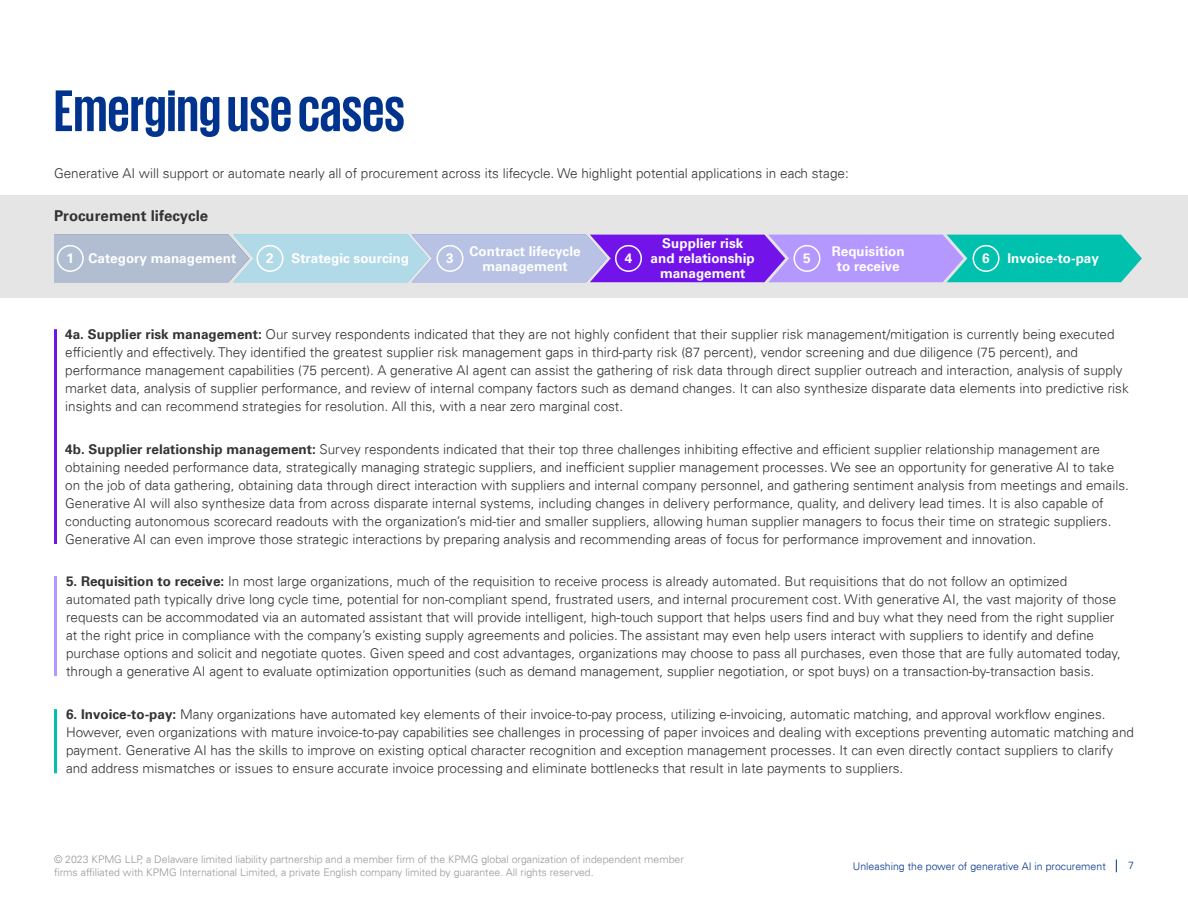
<style>
.page{position:relative;width:1188px;height:918px;background:#fff}
.page>*{position:absolute;margin:0;border:0;box-sizing:border-box;transform-origin:0 0}
.t1{font:700 60px "KPMG";color:#00338d}
.t2{font:700 15px "Univers";color:#333}
.t3{font:300 13.5px/18px "Univers 45";color:#333}
.t4{font:700 13.5px/15px "Univers";color:#fff;text-align:center}
.t5{font:300 10.5px/13.5px "Univers 45";color:#989898}
.t6{font:300 10.5px "Univers 45";color:#00338d}
.s1{font-family:"Univers";font-weight:700}
</style>
<div class="page">
<div style="left:0;top:195px;width:1188px;height:103px;background:#e5e5e5"></div>
<svg style="left:54px;top:235px;width:1088px;height:47px;background:#8da3de"></svg>
<div style="left:57px;top:245px;width:27px;height:27px;border:2px solid #fff;border-radius:50%"></div>
<div style="left:256px;top:245px;width:28px;height:27px;border:2px solid #fff;border-radius:50%"></div>
<div style="left:436px;top:245px;width:28px;height:27px;border:2px solid #fff;border-radius:50%"></div>
<div style="left:615px;top:245px;width:27px;height:27px;border:2px solid #fff;border-radius:50%"></div>
<div style="left:794px;top:245px;width:26px;height:27px;border:2px solid #fff;border-radius:50%"></div>
<div style="left:973px;top:245px;width:27px;height:27px;border:2px solid #fff;border-radius:50%"></div>
<svg style="left:1116px;top:860px;width:1px;height:12px"></svg>
<hr style="left:54px;top:576px;width:3px;height:100px;background:#b497ff">
<hr style="left:54px;top:709px;width:3px;height:64px;background:#00c0ae">
<hr style="left:54px;top:329px;width:3px;height:215px;background:#7213ea">
<h1 class="t1" style="left:54px;top:81px;width:352px">Emerging use cases</h1>
<p class="t3" style="left:54px;top:164px;width:796px">Generative AI will support or automate nearly all of procurement across its lifecycle. We highlight potential applications in each stage:</p>
<p class="t2" style="left:54px;top:207px;width:156px">Procurement lifecycle</p>
<p class="t4" style="left:470px;top:244px;width:113px">Contract lifecycle management</p>
<p class="t4" style="left:651px;top:237px;width:106px">Supplier risk and relationship management</p>
<p class="t4" style="left:832px;top:244px;width:74px">Requisition to receive</p>
<p class="t4" style="left:67px;top:252px;width:9px">1</p>
<p class="t4" style="left:266px;top:252px;width:9px">2</p>
<p class="t4" style="left:446px;top:252px;width:9px">3</p>
<p class="t4" style="left:625px;top:252px;width:9px">4</p>
<p class="t4" style="left:803px;top:252px;width:9px">5</p>
<p class="t4" style="left:982px;top:252px;width:9px">6</p>
<p class="t4" style="left:1007px;top:252px;width:93px">Invoice-to-pay</p>
<p class="t4" style="left:89px;top:252px;width:149px">Category management</p>
<p class="t4" style="left:291px;top:252px;width:119px">Strategic sourcing</p>
<p class="t3" style="left:65px;top:326px;width:1065px"><span class="s1">4a. Supplier risk management:</span> Our survey respondents indicated that they are not highly confident that their supplier risk management/mitigation is currently being executed efficiently and effectively. They identified the greatest supplier risk management gaps in third-party risk (87 percent), vendor screening and due diligence (75 percent), and performance management capabilities (75 percent). A generative AI agent can assist the gathering of risk data through direct supplier outreach and interaction, analysis of supply market data, analysis of supplier performance, and review of internal company factors such as demand changes. It can also synthesize disparate data elements into predictive risk insights and can recommend strategies for resolution. All this, with a near zero marginal cost.</p>
<p class="t3" style="left:65px;top:440px;width:1065px"><span class="s1">4b. Supplier relationship management:</span> Survey respondents indicated that their top three challenges inhibiting effective and efficient supplier relationship management are obtaining needed performance data, strategically managing strategic suppliers, and inefficient supplier management processes. We see an opportunity for generative AI to take on the job of data gathering, obtaining data through direct interaction with suppliers and internal company personnel, and gathering sentiment analysis from meetings and emails.<br>Generative AI will also synthesize data from across disparate internal systems, including changes in delivery performance, quality, and delivery lead times. It is also capable of conducting autonomous scorecard readouts with the organization’s mid-tier and smaller suppliers, allowing human supplier managers to focus their time on strategic suppliers.<br>Generative AI can even improve those strategic interactions by preparing analysis and recommending areas of focus for performance improvement and innovation.</p>
<p class="t3" style="left:66px;top:572px;width:1056px"><span class="s1">5. Requisition to receive:</span> In most large organizations, much of the requisition to receive process is already automated. But requisitions that do not follow an optimized automated path typically drive long cycle time, potential for non-compliant spend, frustrated users, and internal procurement cost. With generative AI, the vast majority of those requests can be accommodated via an automated assistant that will provide intelligent, high-touch support that helps users find and buy what they need from the right supplier at the right price in compliance with the company’s existing supply agreements and policies. The assistant may even help users interact with suppliers to identify and define purchase options and solicit and negotiate quotes. Given speed and cost advantages, organizations may choose to pass all purchases, even those that are fully automated today, through a generative AI agent to evaluate optimization opportunities (such as demand management, supplier negotiation, or spot buys) on a transaction-by-transaction basis.</p>
<p class="t3" style="left:66px;top:705px;width:1070px"><span class="s1">6. Invoice-to-pay:</span> Many organizations have automated key elements of their invoice-to-pay process, utilizing e-invoicing, automatic matching, and approval workflow engines.<br>However, even organizations with mature invoice-to-pay capabilities see challenges in processing of paper invoices and dealing with exceptions preventing automatic matching and payment. Generative AI has the skills to improve on existing optical character recognition and exception management processes. It can even directly contact suppliers to clarify and address mismatches or issues to ensure accurate invoice processing and eliminate bottlenecks that result in late payments to suppliers.</p>
<p class="t5" style="left:54px;top:852px;width:631px">© 2023 KPMG LLP, a Delaware limited liability partnership and a member firm of the KPMG global organization of independent member firms affiliated with KPMG International Limited, a private English company limited by guarantee. All rights reserved.</p>
<p class="t6" style="left:853px;top:860px;width:254px">Unleashing the power of generative AI in procurement</p>
<p class="t6" style="left:1128px;top:859px;width:7px">7</p>
</div>
